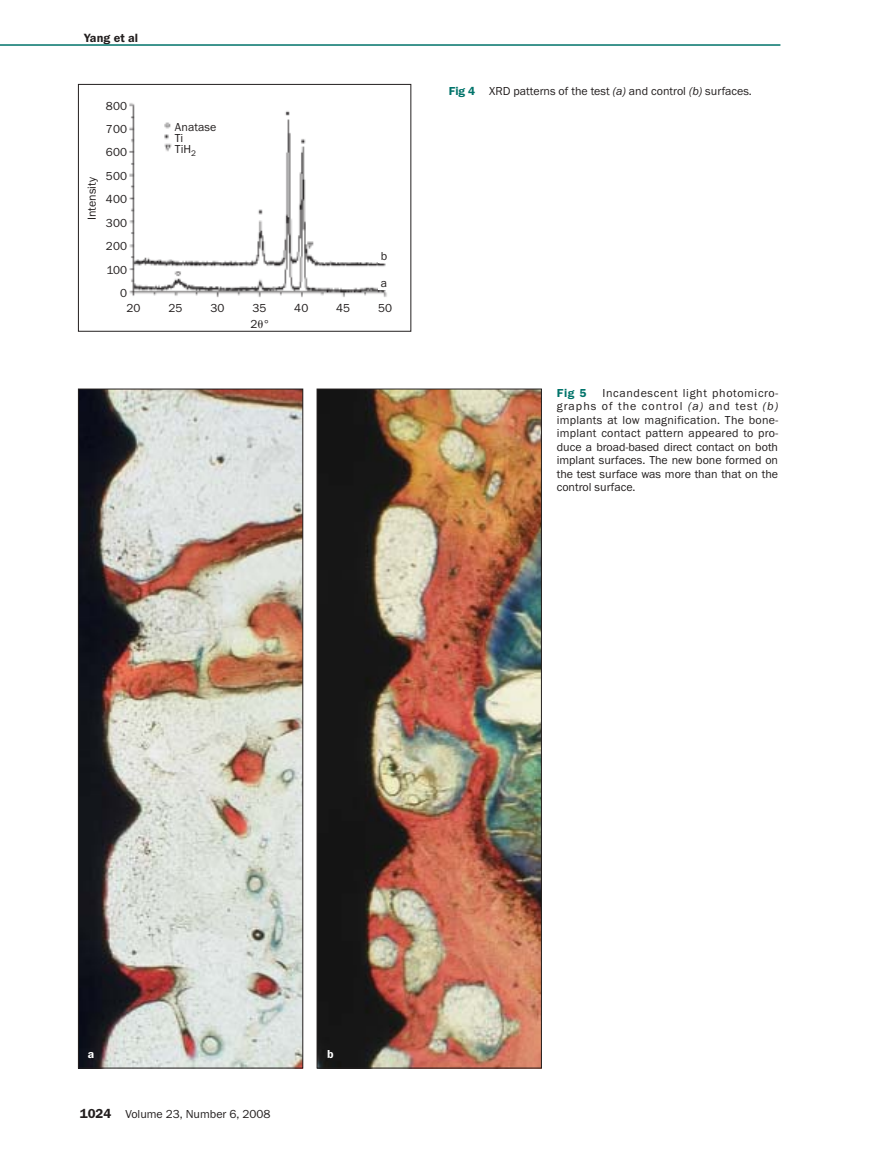
<style>
.page{position:relative;width:878px;height:1175px;background:#fff}
.page>*{position:absolute;margin:0;border:0;box-sizing:border-box;transform-origin:0 0}
.t1{font:600 12.3px "Franklin Gothic EF";letter-spacing:.005em;color:#231f1f}
.t2{font:12px/23.4px "Franklin Gothic EF";color:#231f1f;text-align:justify}
.t3{font:600 12px "Franklin Gothic EF";color:#00736a}
.t4{font:600 12px "Franklin Gothic EF";color:#fff}
.s1{font-family:"Mathematical Pi One"}
.s2{font-weight:600;color:#00736a}
.s3{font-style:italic}
.s4{font-weight:600;font-size:13.5px}
</style>
<div class="page">
<img style="left:0;top:44px;width:781px;height:1025px">
<p class="t1" style="left:84px;top:33px;width:56px">Yang et al</p>
<p class="t2" style="left:81px;top:220px;width:44px;rotate:-90deg">Intensity</p>
<p class="t2" style="left:106px;top:95px;width:23px;text-align:right">800<br>700<br>600<br>500<br>400<br>300<br>200<br>100<br>0</p>
<p class="t2" style="left:175px;top:122px;width:43px;line-height:11.2px;text-align:left">Anatase<br>Ti<br>TiH<sub>2</sub></p>
<p class="t2" style="left:381px;top:245px;width:8px">b</p>
<p class="t2" style="left:381px;top:272px;width:8px">a</p>
<p class="t2" style="left:126px;top:297px;width:16px">20</p>
<p class="t2" style="left:168px;top:297px;width:16px">25</p>
<p class="t2" style="left:210px;top:297px;width:16px">30</p>
<p class="t2" style="left:252px;top:297px;width:16px">35</p>
<p class="t2" style="left:294px;top:297px;width:16px">40</p>
<p class="t2" style="left:336px;top:297px;width:16px">45</p>
<p class="t2" style="left:378px;top:297px;width:16px">50</p>
<p class="t2" style="left:250px;top:313px;width:21px">2<span class="s1">-</span>°</p>
<p class="t2" style="left:448px;top:80px;width:304px"><span class="s2">Fig 4</span> XRD patterns of the test <span class="s3">(a)</span> and control <span class="s3">(b)</span> surfaces.</p>
<p class="t3" style="left:556px;top:388px;width:31px">Fig 5</p>
<p class="t2" style="left:556px;top:387px;width:223px;line-height:13.5px;text-indent:46px">Incandescent light photomicro&shy;graphs of the control <span class="s3">(a)</span> and test <span class="s3">(b) </span>implants at low magnification. The bone&shy;implant contact pattern appeared to pro&shy;duce a broad-based direct contact on both implant surfaces. The new bone formed on the test surface was more than that on the control surface.</p>
<p class="t4" style="left:88px;top:1049px;width:8px">a</p>
<p class="t4" style="left:327px;top:1049px;width:8px">b</p>
<p class="t2" style="left:80px;top:1103px;width:192px"><span class="s4">1024</span> Volume 23, Number 6, 2008</p>
</div>
